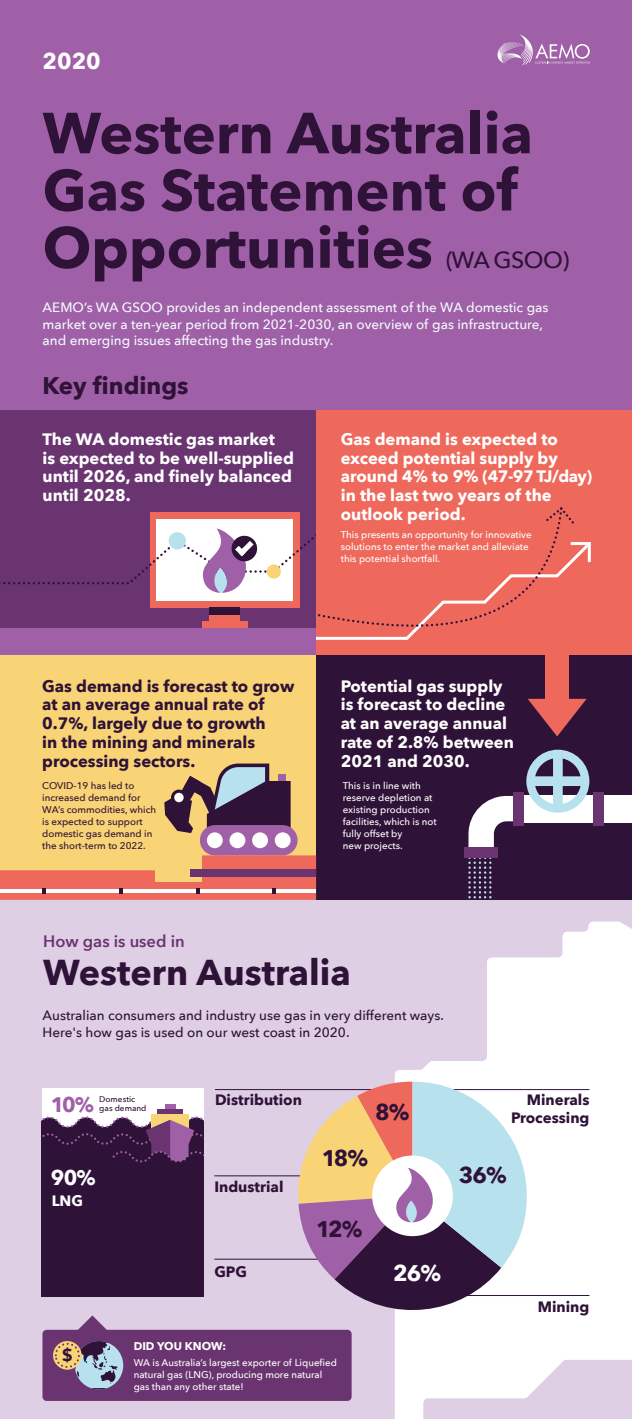
<style>
.page{position:relative;width:632px;height:1419px;background:#fff}
.page>*{position:absolute;margin:0;border:0;box-sizing:border-box;transform-origin:0 0}
.t1{font:700 57.22px/57.2px "Avenir Next";color:#2f1237}
.t2{font:700 35.92px "Avenir Next";color:#2f1237}
.t3{font:700 24px "Avenir Next";color:#2f1237}
.t4{font:500 23.25px "Avenir Next";letter-spacing:-.02em;color:#2f1237}
.t5{font:700 22.58px "Avenir Next";color:#2f1237}
.t6{font:700 22.58px "Avenir Next";color:#fff}
.t7{font:700 22.5px "Avenir Next";color:#fff}
.t8{font:700 21px "Avenir Next";color:#fff}
.t9{font:700 21px "Avenir Next";color:#9f60a7}
.t10{font:700 17.25px "Avenir Next";color:#2f1237}
.t11{font:700 16.5px/18.8px "Avenir Next";color:#fff}
.t12{font:700 16.5px/18.8px "Avenir Next";color:#2f1237}
.t13{font:600 16.5px "Avenir Next";color:#693470}
.t14{font:700 15px/17.2px "Avenir Next";color:#2f1237;text-align:right}
.t15{font:700 15px "Avenir Next";color:#fff}
.t16{font:500 13.5px/16.5px "Avenir Next";color:#f4f9fc}
.t17{font:500 13.5px/16.5px "Avenir Next";color:#2f1237}
.t18{font:700 11.18px "Avenir Next";color:#fff}
.t19{font:500 9.75px/12px "Avenir Next";color:#fff}
.t20{font:500 9.75px/12px "Avenir Next";color:#2f1237}
.t21{font:500 8.25px/9px "Avenir Next";color:#2f1237}
</style>
<div class="page">
<div style="left:0;top:896px;width:631px;height:523px;background:#dfcfe5"></div>
<svg style="left:395px;top:921px;width:236px;height:498px;fill:#fff"></svg>
<div style="left:42px;top:1329px;width:309px;height:71px;background:#693470;border-radius:4px"></div>
<svg style="left:62px;top:1315px;width:61px;height:74px"></svg>
<div style="left:53px;top:1341px;width:29px;height:28px;background:#f9d476;border-radius:50%"></div>
<div style="left:55px;top:1342px;width:25px;height:26px;border:2px dashed #693470;border-radius:50%"></div>
<div style="left:0;top:1px;width:631px;height:809px;background:#9f60a7"></div>
<div style="left:0;top:410px;width:316px;height:245px;background:#693470"></div>
<div style="left:0;top:655px;width:316px;height:245px;background:#f9d476"></div>
<div style="left:316px;top:655px;width:315px;height:245px;background:#2f1237"></div>
<div style="left:515px;top:795px;width:116px;height:27px;background:#fff"></div>
<div style="left:593px;top:792px;width:10px;height:33px;background:#693470"></div>
<div style="left:513px;top:792px;width:10px;height:33px;background:#693470"></div>
<svg style="left:526px;top:749px;width:63px;height:63px"></svg>
<svg style="left:468px;top:796px;width:47px;height:103px"></svg>
<div style="left:464px;top:848px;width:34px;height:10px;background:#693470"></div>
<div style="left:545px;top:653px;width:23px;height:59px;background:#ee695c"></div>
<svg style="left:528px;top:699px;width:58px;height:37px"></svg>
<div style="left:42px;top:1088px;width:161px;height:201px;background:#fff"></div>
<div style="left:165px;top:1104px;width:10px;height:13px;background:#9f60a7"></div>
<div style="left:157px;top:1109px;width:26px;height:13px;background:#693470"></div>
<svg style="left:42px;top:1112px;width:162px;height:184px;background:#3e2144"></svg>
<hr style="left:447px;top:1089px;width:142px;height:1px;background:#2f1237">
<hr style="left:214px;top:1175px;width:98px;height:1px;background:#2f1237">
<hr style="left:214px;top:1258px;width:118px;height:1px;background:#2f1237">
<hr style="left:445px;top:1295px;width:144px;height:1px;background:#2f1237">
<hr style="left:215px;top:1089px;width:165px;height:1px;background:#2f1237">
<svg style="left:295px;top:1081px;width:231px;height:243px;background:#bbacb4"></svg>
<div style="left:0;top:628px;width:316px;height:27px;background:#9f60a7"></div>
<div style="left:316px;top:410px;width:315px;height:245px;background:#ee695c"></div>
<div style="left:200px;top:825px;width:97px;height:30px;background:#9f60a7;border-radius:15px"></div>
<div style="left:207px;top:832px;width:16px;height:16px;background:#fff;border-radius:50%"></div>
<div style="left:229px;top:832px;width:16px;height:16px;background:#fff;border-radius:50%"></div>
<div style="left:252px;top:832px;width:16px;height:16px;background:#fff;border-radius:50%"></div>
<div style="left:275px;top:832px;width:15px;height:16px;background:#fff;border-radius:50%"></div>
<svg style="left:164px;top:763px;width:126px;height:70px"></svg>
<svg style="left:171px;top:789px;width:16px;height:16px"></svg>
<div style="left:174px;top:793px;width:9px;height:9px;background:#fff;border-radius:50%"></div>
<svg style="left:0;top:855px;width:316px;height:45px"></svg>
<svg style="left:0;top:507px;width:591px;height:133px"></svg>
<svg style="left:497px;top:35px;width:93px;height:30px"></svg>
<h3 class="t7" style="left:43px;top:41px;width:60px">2020</h3>
<h1 class="t1" style="left:43px;top:104px;width:491px">Western Australia<br>Gas Statement of<br>Opportunities</h1>
<h3 class="t4" style="left:446px;top:240px;width:125px">(WA GSOO)</h3>
<h3 class="t16" style="left:43px;top:299px;width:507px">AEMO’s WA GSOO provides an independent assessment of the WA domestic gas market over a ten-year period from 2021-2030, an overview of gas infrastructure, and emerging issues affecting the gas industry.</h3>
<h3 class="t3" style="left:43px;top:364px;width:147px">Key findings</h3>
<h3 class="t11" style="left:43px;top:429px;width:253px">The WA domestic gas market<br>is expected to be well-supplied until 2026, and finely balanced until 2028.</h3>
<h3 class="t12" style="left:42px;top:676px;width:253px">Gas demand is forecast to grow at an average annual rate of<br>0.7%, largely due to growth<br>in the mining and minerals processing sectors.</h3>
<p class="t20" style="left:42px;top:779px;width:115px">COVID-19 has led to increased demand for<br>WA’s commodities, which is expected to support domestic gas demand in the short-term to 2022.</p>
<h3 class="t13" style="left:43px;top:927px;width:143px">How gas is used in</h3>
<h3 class="t11" style="left:340px;top:429px;width:253px">Gas demand is expected to exceed potential supply by around 4% to 9% (47-97 TJ/day) in the last two years of the outlook period.</h3>
<p class="t19" style="left:340px;top:528px;width:192px">This presents an opportunity for innovative solutions to enter the market and alleviate this potential shortfall.</p>
<h3 class="t11" style="left:340px;top:676px;width:174px">Potential gas supply is forecast to decline at an average annual rate of 2.8% between<br>2021 and 2030.</h3>
<p class="t19" style="left:342px;top:779px;width:95px">This is in line with reserve depletion at existing production facilities, which is not fully offset by<br>new projects.</p>
<h2 class="t2" style="left:43px;top:941px;width:309px">Western Australia</h2>
<h3 class="t17" style="left:43px;top:1006px;width:402px">Australian consumers and industry use gas in very different ways.<br>Here's how gas is used on our west coast in 2020.</h3>
<p class="t21" style="left:99px;top:1094px;width:49px">Domestic gas demand</p>
<h3 class="t9" style="left:51px;top:1086px;width:44px">10%</h3>
<h3 class="t8" style="left:51px;top:1159px;width:46px">90%</h3>
<h3 class="t15" style="left:52px;top:1187px;width:33px">LNG</h3>
<h3 class="t14" style="left:215px;top:1091px;width:88px">Distribution</h3>
<h3 class="t14" style="left:214px;top:1178px;width:71px">Industrial</h3>
<h3 class="t14" style="left:214px;top:1262px;width:34px">GPG</h3>
<h3 class="t5" style="left:375px;top:1093px;width:36px">8%</h3>
<h3 class="t5" style="left:322px;top:1138px;width:48px">18%</h3>
<h3 class="t5" style="left:316px;top:1210px;width:48px">12%</h3>
<h3 class="t6" style="left:393px;top:1253px;width:49px">26%</h3>
<h3 class="t10" style="left:62px;top:1340px;width:13px">$</h3>
<p class="t18" style="left:134px;top:1336px;width:94px">DID YOU KNOW:</p>
<p class="t19" style="left:134px;top:1356px;width:205px">WA is Australia’s largest exporter of Liquefied natural gas (LNG), producing more natural gas than any other state!</p>
<h3 class="t14" style="left:511px;top:1091px;width:80px">Minerals<br>Processing</h3>
<h3 class="t5" style="left:458px;top:1155px;width:49px">36%</h3>
<h3 class="t14" style="left:537px;top:1297px;width:53px">Mining</h3>
</div>
